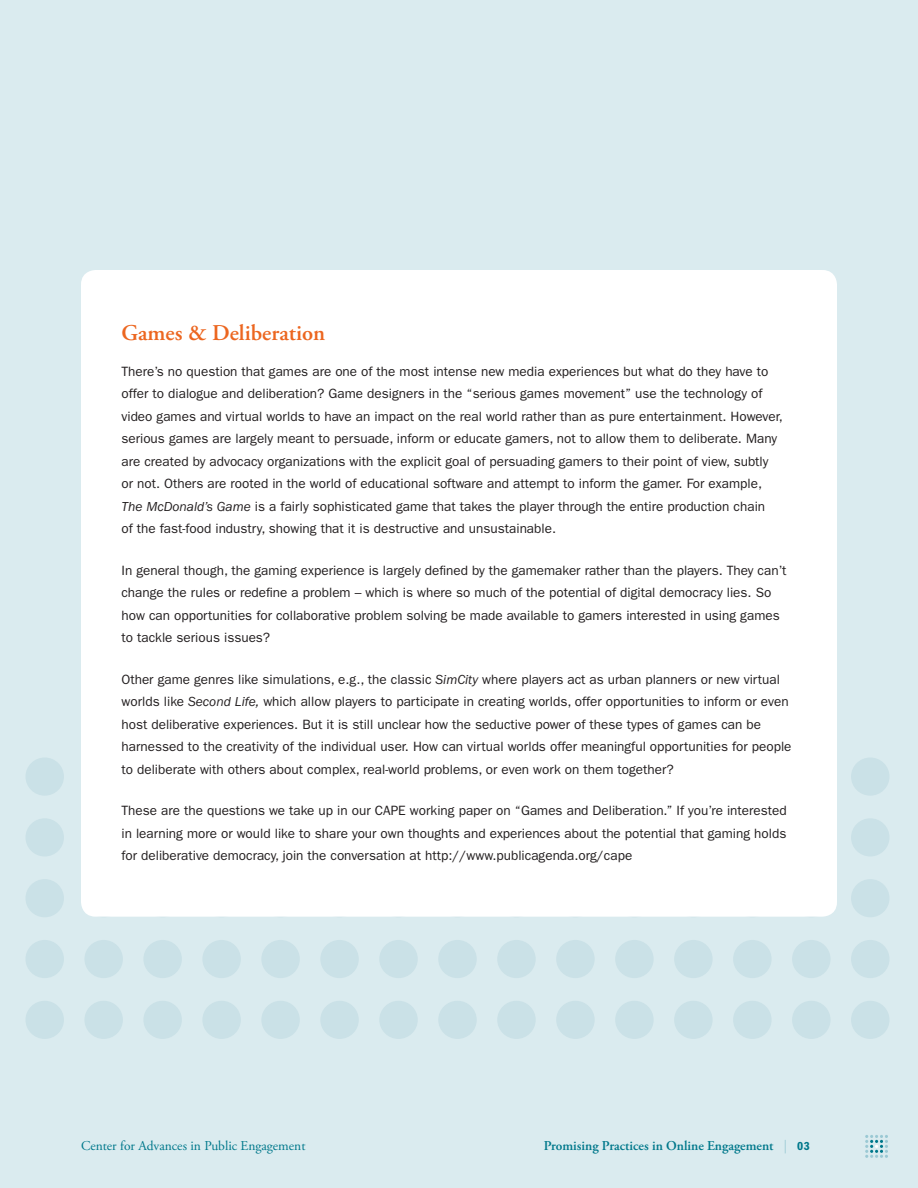
<style>
.page{position:relative;width:918px;height:1188px;background:#daebef}
.page>*{position:absolute;margin:0;border:0;box-sizing:border-box;transform-origin:0 0}
.t1{font:600 22.5px "Adobe Garamond Pro";color:#ec6620}
.t2{font:13.5px/22.5px "ITC Franklin Gothic Std";color:#231f20}
.t3{font:600 13.5px "Adobe Garamond Pro";color:#00788b}
.t4{font:13.5px "Adobe Garamond Pro";color:#00788b}
.s1{font-style:italic}
.s2{font-weight:400;color:#9bc9d4}
.s3{font-family:"ITC Franklin Gothic Std Dm Cd";font-weight:400;font-size:12px}
</style>
<div class="page">
<svg style="left:865px;top:1135px;width:23px;height:23px"></svg>
<div style="left:320px;top:940px;width:39px;height:38px;background:#cae1e7;border-radius:50%"></div>
<div style="left:320px;top:1001px;width:39px;height:38px;background:#cae1e7;border-radius:50%"></div>
<div style="left:379px;top:940px;width:39px;height:38px;background:#cae1e7;border-radius:50%"></div>
<div style="left:379px;top:1001px;width:39px;height:38px;background:#cae1e7;border-radius:50%"></div>
<div style="left:438px;top:940px;width:39px;height:38px;background:#cae1e7;border-radius:50%"></div>
<div style="left:438px;top:1001px;width:39px;height:38px;background:#cae1e7;border-radius:50%"></div>
<div style="left:497px;top:940px;width:39px;height:38px;background:#cae1e7;border-radius:50%"></div>
<div style="left:497px;top:1001px;width:39px;height:38px;background:#cae1e7;border-radius:50%"></div>
<div style="left:556px;top:940px;width:39px;height:38px;background:#cae1e7;border-radius:50%"></div>
<div style="left:556px;top:1001px;width:39px;height:38px;background:#cae1e7;border-radius:50%"></div>
<div style="left:261px;top:940px;width:39px;height:38px;background:#cae1e7;border-radius:50%"></div>
<div style="left:261px;top:1001px;width:39px;height:38px;background:#cae1e7;border-radius:50%"></div>
<div style="left:202px;top:940px;width:39px;height:38px;background:#cae1e7;border-radius:50%"></div>
<div style="left:202px;top:1001px;width:39px;height:38px;background:#cae1e7;border-radius:50%"></div>
<div style="left:143px;top:940px;width:39px;height:38px;background:#cae1e7;border-radius:50%"></div>
<div style="left:143px;top:1001px;width:39px;height:38px;background:#cae1e7;border-radius:50%"></div>
<div style="left:84px;top:940px;width:39px;height:38px;background:#cae1e7;border-radius:50%"></div>
<div style="left:84px;top:1001px;width:39px;height:38px;background:#cae1e7;border-radius:50%"></div>
<div style="left:26px;top:758px;width:38px;height:38px;background:#cae1e7;border-radius:50%"></div>
<div style="left:26px;top:818px;width:38px;height:38px;background:#cae1e7;border-radius:50%"></div>
<div style="left:26px;top:879px;width:38px;height:38px;background:#cae1e7;border-radius:50%"></div>
<div style="left:26px;top:940px;width:38px;height:38px;background:#cae1e7;border-radius:50%"></div>
<div style="left:26px;top:1001px;width:38px;height:38px;background:#cae1e7;border-radius:50%"></div>
<div style="left:851px;top:758px;width:39px;height:38px;background:#cae1e7;border-radius:50%"></div>
<div style="left:851px;top:818px;width:39px;height:38px;background:#cae1e7;border-radius:50%"></div>
<div style="left:851px;top:879px;width:39px;height:38px;background:#cae1e7;border-radius:50%"></div>
<div style="left:851px;top:940px;width:39px;height:38px;background:#cae1e7;border-radius:50%"></div>
<div style="left:851px;top:1001px;width:39px;height:38px;background:#cae1e7;border-radius:50%"></div>
<div style="left:792px;top:940px;width:39px;height:38px;background:#cae1e7;border-radius:50%"></div>
<div style="left:792px;top:1001px;width:39px;height:38px;background:#cae1e7;border-radius:50%"></div>
<div style="left:733px;top:940px;width:39px;height:38px;background:#cae1e7;border-radius:50%"></div>
<div style="left:733px;top:1001px;width:39px;height:38px;background:#cae1e7;border-radius:50%"></div>
<div style="left:674px;top:940px;width:39px;height:38px;background:#cae1e7;border-radius:50%"></div>
<div style="left:674px;top:1001px;width:39px;height:38px;background:#cae1e7;border-radius:50%"></div>
<div style="left:615px;top:940px;width:39px;height:38px;background:#cae1e7;border-radius:50%"></div>
<div style="left:615px;top:1001px;width:39px;height:38px;background:#cae1e7;border-radius:50%"></div>
<div style="left:81px;top:270px;width:756px;height:647px;background:#fff;border-radius:15px"></div>
<h1 class="t1" style="left:122px;top:320px;width:205px">Games &amp; Deliberation</h1>
<p class="t2" style="left:122px;top:360px;width:663px">There’s no question that games are one of the most intense new media experiences but what do they have to offer to dialogue and deliberation? Game designers in the “serious games movement” use the technology of video games and virtual worlds to have an impact on the real world rather than as pure entertainment. However, serious games are largely meant to persuade, inform or educate gamers, not to allow them to deliberate. Many are created by advocacy organizations with the explicit goal of persuading gamers to their point of view, subtly or not. Others are rooted in the world of educational software and attempt to inform the gamer. For example, <span class="s1">The McDonald’s Game</span> is a fairly sophisticated game that takes the player through the entire production chain<br>of the fast-food industry, showing that it is destructive and unsustainable.</p>
<p class="t2" style="left:122px;top:559px;width:667px">In general though, the gaming experience is largely defined by the gamemaker rather than the players. They can’t change the rules or redefine a problem – which is where so much of the potential of digital democracy lies. So how can opportunities for collaborative problem solving be made available to gamers interested in using games to tackle serious issues?</p>
<p class="t2" style="left:122px;top:668px;width:672px">Other game genres like simulations, e.g., the classic <span class="s1">SimCity</span> where players act as urban planners or new virtual worlds like <span class="s1">Second Life,</span> which allow players to participate in creating worlds, offer opportunities to inform or even host deliberative experiences. But it is still unclear how the seductive power of these types of games can be harnessed to the creativity of the individual user. How can virtual worlds offer meaningful opportunities for people to deliberate with others about complex, real-world problems, or even work on them together?</p>
<p class="t2" style="left:122px;top:800px;width:667px;text-align:justify">These are the questions we take up in our CAPE working paper on “Games and Deliberation.” If you’re interested in learning more or would like to share your own thoughts and experiences about the potential that gaming holds for deliberative democracy, join the conversation at http://www.publicagenda.org/cape</p>
<p class="t4" style="left:81px;top:1138px;width:226px">Center for Advances in Public Engagement</p>
<p class="t3" style="left:544px;top:1138px;width:268px">Promising Practices in Online Engagement <span class="s2">|</span> <span class="s3">03</span></p>
</div>
